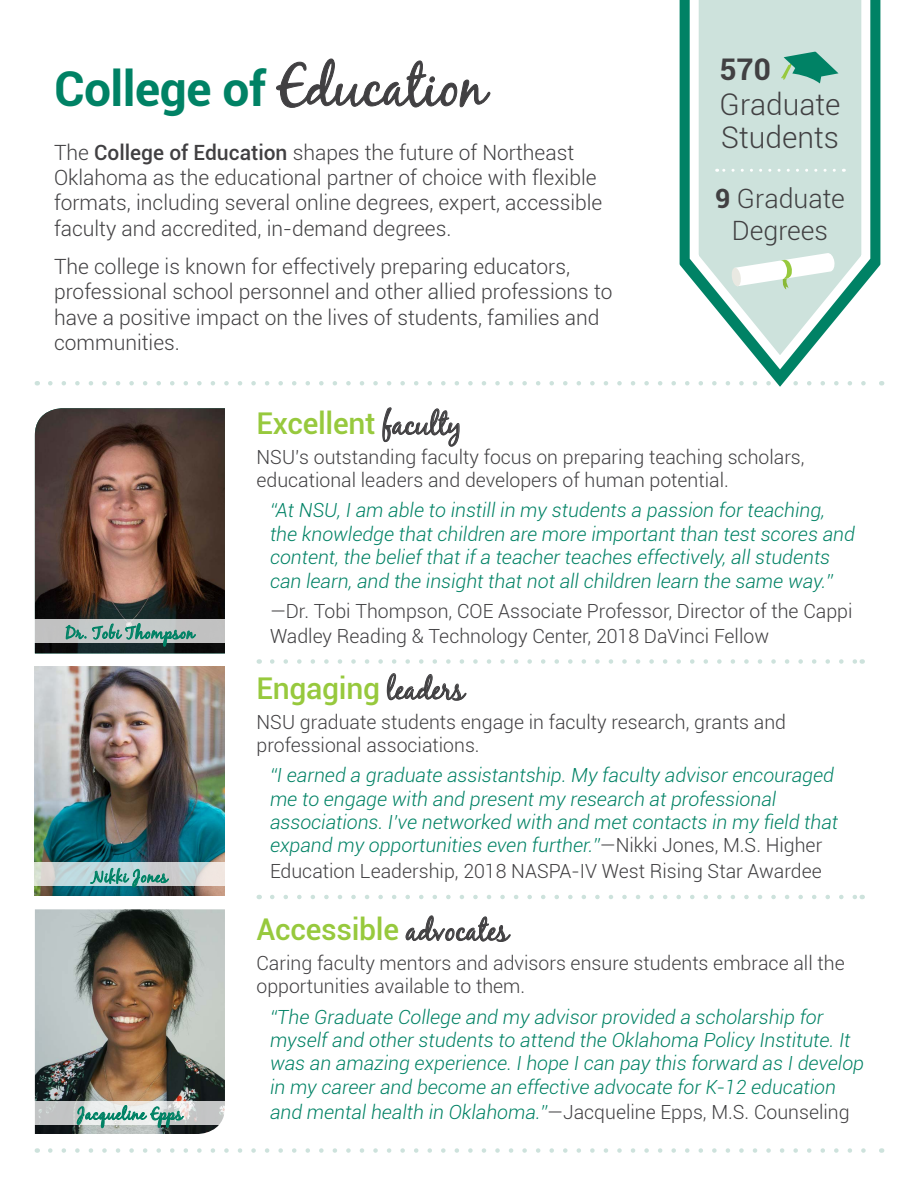
<style>
.page{position:relative;width:918px;height:1188px;background:#fff}
.page>*{position:absolute;margin:0;border:0;box-sizing:border-box;transform-origin:0 0}
.H2_-_Alternative{font:700 48px "Roboto";letter-spacing:-.01em;color:#008265}
.t1{font:500 30px "Roboto";letter-spacing:-.01em;color:#97c93d}
.t2{font:300 29.85px/33px "Roboto";color:#414042}
.t3{font:700 29.85px "Roboto";color:#414042}
.t4{font:300 26.7px/32px "Roboto";color:#414042;text-align:center}
.t5{font:300 21px/25.2px "Roboto";color:#414042}
.t6{font:italic 300 19.5px/23.4px "Roboto";color:#008265}
.t7{font:300 19.5px/23.4px "Roboto";color:#414042}
.t8{font:16.5px "Black Jack";letter-spacing:.03em;color:#008265}
.s1{font-family:"Black Jack";font-weight:400;font-size:57px;color:#414042}
.s2{font-weight:500}
.s3{font-weight:700}
.s4{font-family:"Black Jack";font-weight:400;color:#414042}
.s5{font-style:normal;color:#414042}
.s6{font-style:italic;color:#008265}
</style>
<div class="page">
<svg style="left:276px;top:58px;width:215px;height:50px"></svg>
<svg style="left:50px;top:381px;width:625px;height:5px"></svg>
<svg style="left:272px;top:659px;width:583px;height:5px"></svg>
<svg style="left:272px;top:895px;width:583px;height:4px"></svg>
<svg style="left:50px;top:1148px;width:816px;height:5px"></svg>
<svg style="left:675px;top:0;width:210px;height:387px"></svg>
<svg style="left:685px;top:0;width:190px;height:377px"></svg>
<svg style="left:717px;top:169px;width:117px;height:3px"></svg>
<svg style="left:382px;top:407px;width:77px;height:39px"></svg>
<svg style="left:387px;top:673px;width:79px;height:27px"></svg>
<svg style="left:406px;top:916px;width:105px;height:26px"></svg>
<svg style="left:731px;top:253px;width:104px;height:37px"></svg>
<svg style="left:781px;top:52px;width:57px;height:31px;background:#65b19c"></svg>
<img style="left:35px;top:909px;width:190px;height:225px">
<img style="left:35px;top:667px;width:190px;height:229px">
<img style="left:35px;top:408px;width:190px;height:245px">
<svg style="left:34px;top:620px;width:191px;height:23px;background:#c2c3c3"></svg>
<svg style="left:34px;top:862px;width:191px;height:24px;background:#ced7d7"></svg>
<svg style="left:35px;top:1101px;width:190px;height:24px;background:#cdcecd"></svg>
<svg style="left:66px;top:625px;width:20px;height:14px"></svg>
<svg style="left:92px;top:623px;width:104px;height:24px;background:#7b9d97"></svg>
<svg style="left:90px;top:867px;width:79px;height:20px;background:#86b8b4"></svg>
<svg style="left:77px;top:1105px;width:107px;height:23px;background:#9ec2ba"></svg>
<h2 class="H2_-_Alternative" style="left:54px;top:55px;width:433px">College of <span class="s1">Education</span></h2>
<p class="t5" style="left:54px;top:139px;width:550px">The <span class="s2">College of Education</span> shapes the future of Northeast Oklahoma as the educational partner of choice with flexible formats, including several online degrees, expert, accessible faculty and accredited, in-demand degrees.</p>
<p class="t5" style="left:54px;top:254px;width:560px">The college is known for effectively preparing educators, professional school personnel and other allied professions to have a positive impact on the lives of students, families and communities.</p>
<p class="t3" style="left:719px;top:49px;width:53px">570</p>
<p class="t2" style="left:719px;top:87px;width:123px">Graduate<br>Students</p>
<p class="t4" style="left:715px;top:182px;width:131px"><span class="s3">9</span> Graduate<br>Degrees</p>
<p class="t8" style="left:66px;top:623px;width:130px">Dr. Tobi Thompson</p>
<p class="t8" style="left:92px;top:866px;width:78px">Nikki Jones</p>
<p class="t8" style="left:77px;top:1104px;width:107px">Jacqueline Epps</p>
<h3 class="t1" style="left:256px;top:402px;width:207px">Excellent <span class="s4">faculty</span></h3>
<p class="t7" style="left:256px;top:445px;width:550px">NSU’s outstanding faculty focus on preparing teaching scholars, educational leaders and developers of human potential.</p>
<p class="t6" style="left:270px;top:498px;width:586px">“At NSU, I am able to instill in my students a passion for teaching, the knowledge that children are more important than test scores and content, the belief that if a teacher teaches effectively, all students can learn, and the insight that not all children learn the same way.”</p>
<p class="t7" style="left:270px;top:598px;width:584px;line-height:25.2px">—Dr. Tobi Thompson, COE Associate Professor, Director of the Cappi<br>Wadley Reading &amp; Technology Center, 2018 DaVinci Fellow</p>
<h3 class="t1" style="left:256px;top:667px;width:210px">Engaging <span class="s4">leaders</span></h3>
<p class="t7" style="left:256px;top:709px;width:531px">NSU graduate students engage in faculty research, grants and professional associations.</p>
<p class="t6" style="left:270px;top:763px;width:570px">“I earned a graduate assistantship. My faculty advisor encouraged me to engage with and present my research at professional associations. I’ve networked with and met contacts in my field that expand my opportunities even further.”<span class="s5">—Nikki Jones, M.S. Higher</span></p>
<p class="t7" style="left:270px;top:858px;width:553px">Education Leadership, 2018 NASPA-IV West Rising Star Awardee</p>
<h3 class="t1" style="left:256px;top:908px;width:254px">Accessible <span class="s4">advocates</span></h3>
<p class="t7" style="left:256px;top:951px;width:590px">Caring faculty mentors and advisors ensure students embrace all the opportunities available to them.</p>
<p class="t6" style="left:270px;top:1004px;width:596px">“The Graduate College and my advisor provided a scholarship for myself and other students to attend the Oklahoma Policy Institute. It was an amazing experience. I hope I can pay this forward as I develop in my career and become an effective advocate for K-12 education</p>
<p class="t7" style="left:270px;top:1100px;width:581px"><span class="s6">and mental health in Oklahoma.”</span>—Jacqueline Epps, M.S. Counseling</p>
</div>
